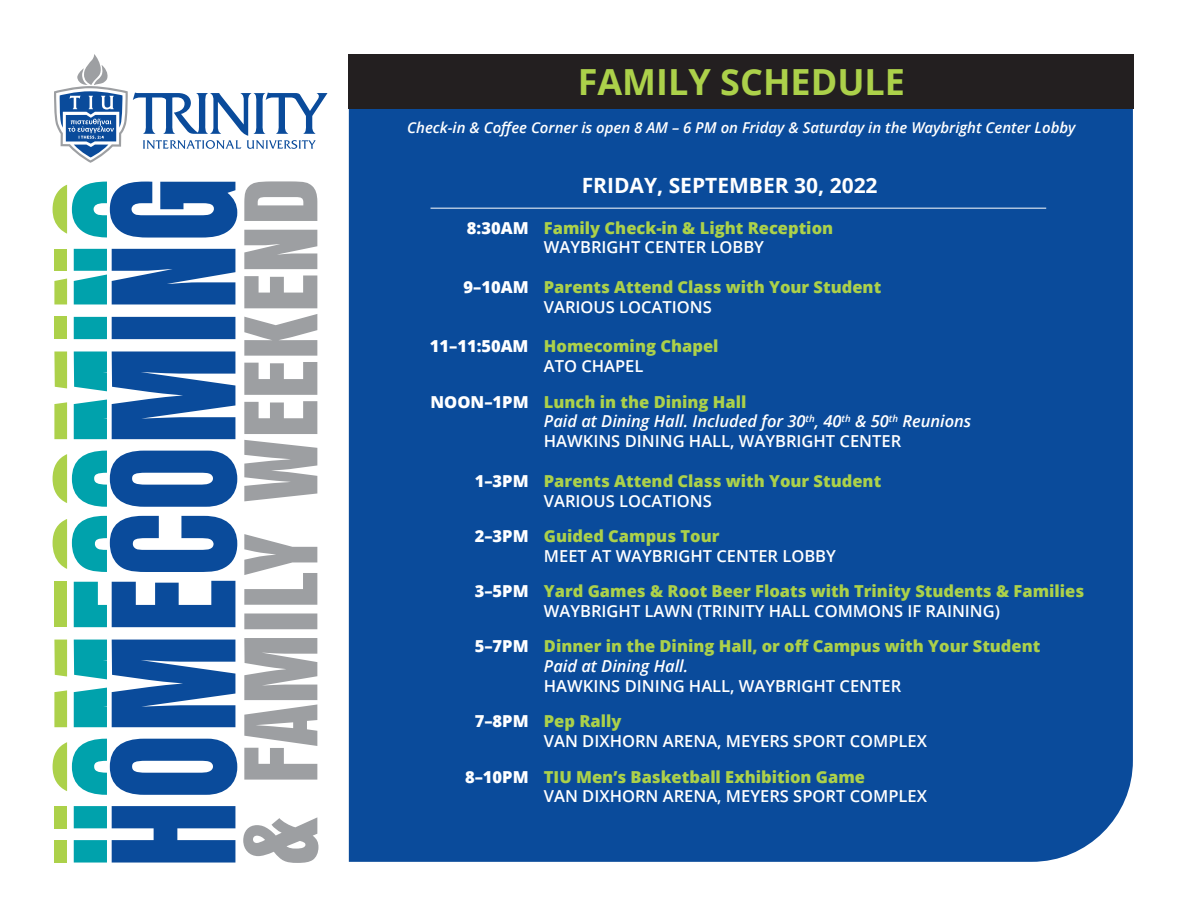
<style>
.page{position:relative;width:1188px;height:918px;background:#fff}
.page>*{position:absolute;margin:0;border:0;box-sizing:border-box;transform-origin:0 0}
.t1{font:700 36px "Open Sans";color:#acd14a}
.t2{font:700 21px "Open Sans";color:#fff}
.t3{font:800 16.5px "Open Sans";color:#acd14a}
.t4{font:600 16.5px "Open Sans";color:#fff}
.t5{font:italic 600 16.5px "Open Sans";color:#fff}
.t6{font:800 16.5px "Open Sans";color:#fff}
.t7{font:italic 600 15px "Open Sans";color:#fff}
</style>
<div class="page">
<div style="left:349px;top:108px;width:784px;height:754px;background:#0a4b9b"></div>
<div style="left:349px;top:54px;width:785px;height:54px;background:#231f20"></div>
<svg style="left:110px;top:182px;width:127px;height:681px;fill:#0a4b9b"></svg>
<svg style="left:53px;top:182px;width:54px;height:681px"></svg>
<svg style="left:243px;top:181px;width:75px;height:682px;fill:#9d9fa2"></svg>
<svg style="left:54px;top:54px;width:274px;height:109px"></svg>
<hr style="left:431px;top:208px;width:615px;height:1px;background:#fff">
<p class="t1" style="left:578px;top:57px;width:329px">FAMILY SCHEDULE</p>
<p class="t7" style="left:407px;top:117px;width:670px">Check-in &amp; Coffee Corner is open 8 AM – 6 PM on Friday &amp; Saturday in the Waybright Center Lobby</p>
<p class="t6" style="left:467px;top:215px;width:63px">8:30AM</p>
<p class="t6" style="left:463px;top:274px;width:67px">9–10AM</p>
<p class="t6" style="left:430px;top:334px;width:100px">11–11:50AM</p>
<p class="t6" style="left:431px;top:389px;width:100px">NOON–1PM</p>
<p class="t6" style="left:475px;top:468px;width:55px">1–3PM</p>
<p class="t6" style="left:475px;top:523px;width:55px">2–3PM</p>
<p class="t6" style="left:475px;top:579px;width:55px">3–5PM</p>
<p class="t6" style="left:475px;top:634px;width:55px">5–7PM</p>
<p class="t6" style="left:475px;top:709px;width:55px">7–8PM</p>
<p class="t6" style="left:465px;top:764px;width:65px">8–10PM</p>
<p class="t2" style="left:582px;top:170px;width:297px">FRIDAY, SEPTEMBER 30, 2022</p>
<p class="t3" style="left:544px;top:215px;width:291px">Family Check-in &amp; Light Reception</p>
<p class="t4" style="left:544px;top:236px;width:222px">WAYBRIGHT CENTER LOBBY</p>
<p class="t3" style="left:544px;top:274px;width:339px">Parents Attend Class with Your Student</p>
<p class="t4" style="left:544px;top:295px;width:169px">VARIOUS LOCATIONS</p>
<p class="t3" style="left:544px;top:334px;width:176px">Homecoming Chapel</p>
<p class="t4" style="left:544px;top:355px;width:101px">ATO CHAPEL</p>
<p class="t3" style="left:544px;top:389px;width:204px">Lunch in the Dining Hall</p>
<p class="t5" style="left:544px;top:410px;width:429px">Paid at Dining Hall. Included for 30<sup>th</sup>, 40<sup>th</sup> &amp; 50<sup>th</sup> Reunions</p>
<p class="t4" style="left:544px;top:430px;width:359px">HAWKINS DINING HALL, WAYBRIGHT CENTER</p>
<p class="t3" style="left:544px;top:468px;width:339px">Parents Attend Class with Your Student</p>
<p class="t4" style="left:544px;top:489px;width:169px">VARIOUS LOCATIONS</p>
<p class="t3" style="left:544px;top:523px;width:177px">Guided Campus Tour</p>
<p class="t4" style="left:544px;top:544px;width:294px">MEET AT WAYBRIGHT CENTER LOBBY</p>
<p class="t3" style="left:544px;top:579px;width:542px">Yard Games &amp; Root Beer Floats with Trinity Students &amp; Families</p>
<p class="t4" style="left:544px;top:600px;width:458px">WAYBRIGHT LAWN (TRINITY HALL COMMONS IF RAINING)</p>
<p class="t3" style="left:544px;top:634px;width:498px">Dinner in the Dining Hall, or off Campus with Your Student</p>
<p class="t5" style="left:544px;top:655px;width:146px">Paid at Dining Hall.</p>
<p class="t4" style="left:544px;top:675px;width:359px">HAWKINS DINING HALL, WAYBRIGHT CENTER</p>
<p class="t3" style="left:544px;top:709px;width:79px">Pep Rally</p>
<p class="t4" style="left:544px;top:730px;width:385px">VAN DIXHORN ARENA, MEYERS SPORT COMPLEX</p>
<p class="t3" style="left:544px;top:764px;width:323px">TIU Men’s Basketball Exhibition Game</p>
<p class="t4" style="left:544px;top:785px;width:385px">VAN DIXHORN ARENA, MEYERS SPORT COMPLEX</p>
</div>
